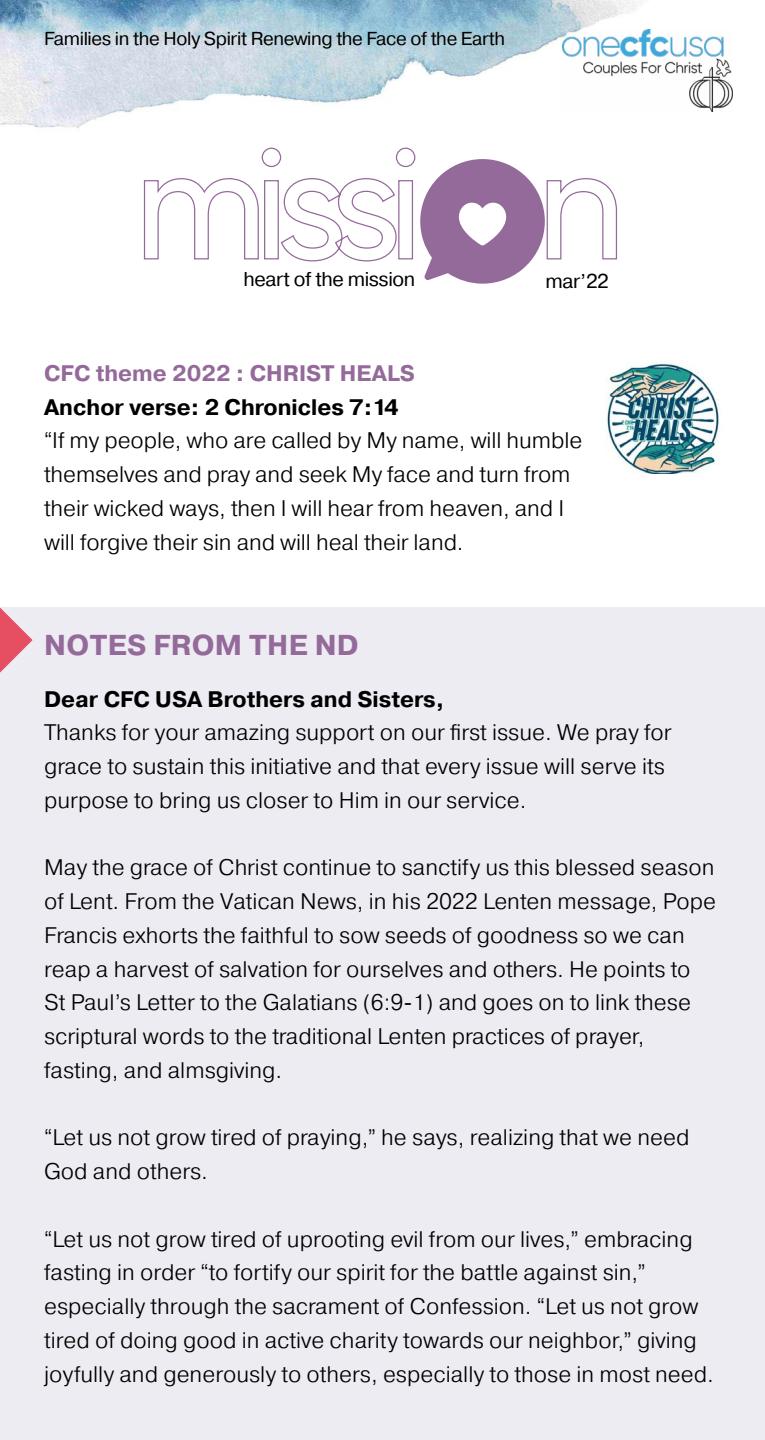
<style>
.page{position:relative;width:765px;height:1440px;background:#fff}
.page>*{position:absolute;margin:0;border:0;box-sizing:border-box;transform-origin:0 0}
.t1{font:700 28.75px "Pragmatica";letter-spacing:.01em;color:#946a9a}
.t2{font:300 22.5px/33.8px "Pragmatica";color:#000}
.t3{font:700 22.5px "Pragmatica";color:#000}
.t4{font:700 22.5px "Pragmatica";color:#946a9a}
.t5{font:20px "Pragmatica";letter-spacing:-.02em;color:#000}
.t6{font:18.75px "Pragmatica";letter-spacing:-.02em;color:#000}
</style>
<div class="page">
<div style="left:0;top:608px;width:765px;height:832px;background:#edecf2"></div>
<svg style="left:143px;top:147px;width:475px;height:115px"></svg>
<img style="left:0;top:0;width:714px;height:128px">
<img style="left:605px;top:363px;width:114px;height:110px">
<img style="left:563px;top:30px;width:170px;height:81px">
<svg style="left:420px;top:159px;width:125px;height:125px"></svg>
<svg style="left:0;top:608px;width:33px;height:65px"></svg>
<p class="t6" style="left:44px;top:27px;width:463px">Families in the Holy Spirit Renewing the Face of the Earth</p>
<p class="t5" style="left:244px;top:267px;width:173px">heart of the mission</p>
<p class="t5" style="left:546px;top:268px;width:65px">mar’22</p>
<p class="t4" style="left:44px;top:358px;width:372px">CFC theme 2022 : CHRIST HEALS</p>
<p class="t3" style="left:44px;top:392px;width:356px">Anchor verse: 2 Chronicles 7:14</p>
<p class="t2" style="left:44px;top:423px;width:540px">“If my people, who are called by My name, will humble themselves and pray and seek My face and turn from their wicked ways, then I will hear from heaven, and I will forgive their sin and will heal their land.</p>
<p class="t1" style="left:44px;top:626px;width:316px">NOTES FROM THE ND</p>
<p class="t3" style="left:44px;top:684px;width:402px">Dear CFC USA Brothers and Sisters,</p>
<p class="t2" style="left:44px;top:715px;width:629px">Thanks for your amazing support on our first issue. We pray for grace to sustain this initiative and that every issue will serve its purpose to bring us closer to Him in our service.</p>
<p class="t2" style="left:44px;top:850px;width:674px">May the grace of Christ continue to sanctify us this blessed season of Lent. From the Vatican News, in his 2022 Lenten message, Pope Francis exhorts the faithful to sow seeds of goodness so we can reap a harvest of salvation for ourselves and others. He points to St Paul’s Letter to the Galatians (6:9-1) and goes on to link these scriptural words to the traditional Lenten practices of prayer, fasting, and almsgiving.</p>
<p class="t2" style="left:44px;top:1120px;width:647px">“Let us not grow tired of praying,” he says, realizing that we need<br>God and others.</p>
<p class="t2" style="left:44px;top:1222px;width:671px">“Let us not grow tired of uprooting evil from our lives,” embracing fasting in order “to fortify our spirit for the battle against sin,” especially through the sacrament of Confession. “Let us not grow tired of doing good in active charity towards our neighbor,” giving joyfully and generously to others, especially to those in most need.</p>
</div>
